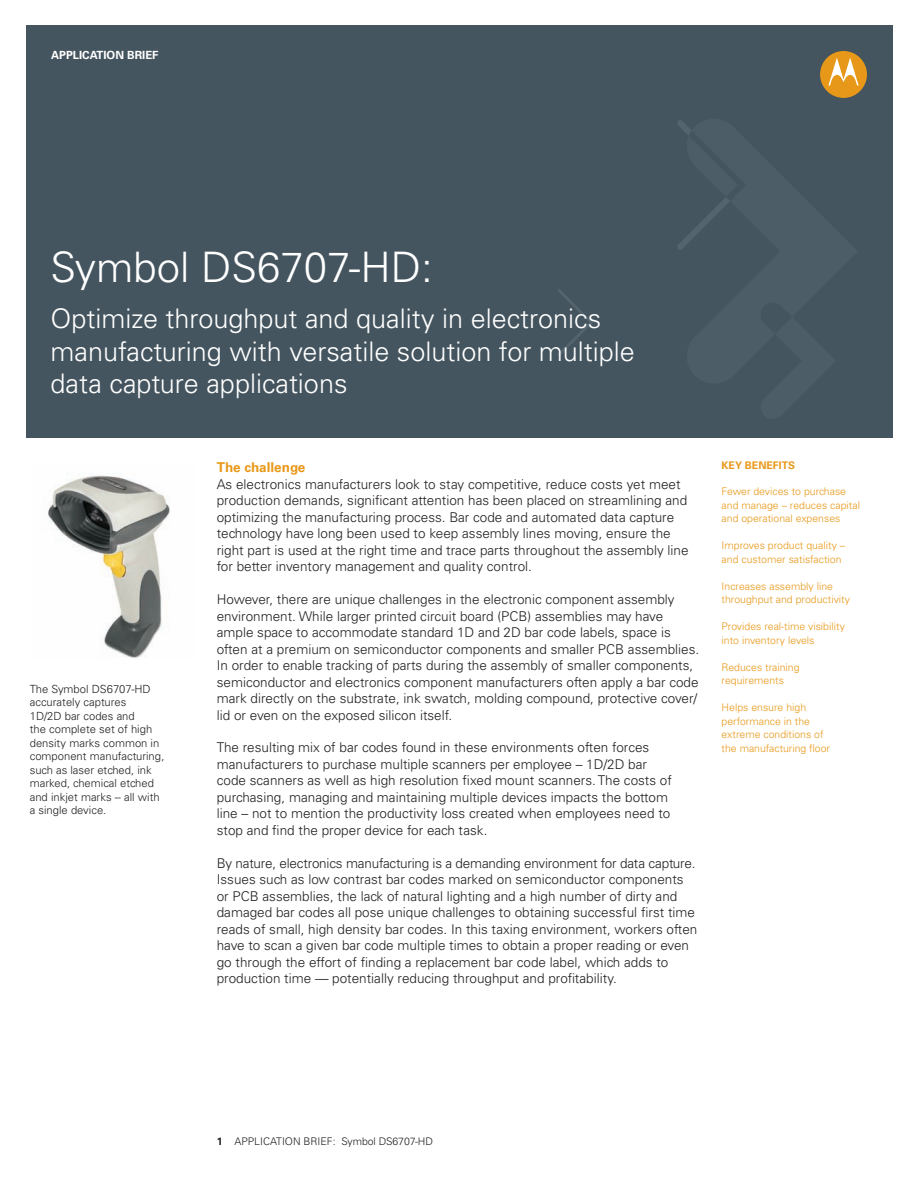
<style>
.page{position:relative;width:918px;height:1188px;background:#fff}
.page>*{position:absolute;margin:0;border:0;box-sizing:border-box;transform-origin:0 0}
.Product_name{font:300 42px "Univers LT Std";color:#fff}
.Product_name-2{font:300 27px/32.4px "Univers LT Std";color:#fff}
.Body_copy{font:300 13.5px/16.5px "Univers LT Std";color:#231f20}
.Body_Heading_3{font:700 13.5px "Univers LT Std";color:#e89818}
.Product_name_Descrip{font:300 11.25px/13.5px "Univers LT Std";color:#231f20}
.Data_sheet_header{font:700 11.25px "Univers LT Std";color:#fff}
.Caption_body{font:300 10.5px/13.5px "Univers LT Std";color:#e89818}
.Descriptor{font:300 10.5px "Univers LT Std";letter-spacing:-.01em;color:#231f20}
.Caption_head{font:700 10.5px "Univers LT Std";color:#e89818}
.s1{font-weight:700}
</style>
<div class="page">
<div style="left:26px;top:26px;width:866px;height:412px;background:#45555f"></div>
<svg style="left:820px;top:51px;width:47px;height:47px"></svg>
<svg style="left:558px;top:289px;width:35px;height:67px"></svg>
<svg style="left:677px;top:120px;width:53px;height:130px"></svg>
<img style="left:47px;top:475px;width:123px;height:183px">
<p class="Data_sheet_header" style="left:51px;top:49px;width:109px">APPLICATION BRIEF</p>
<p class="Product_name" style="left:51px;top:242px;width:384px">Symbol DS6707-HD:</p>
<p class="Product_name-2" style="left:51px;top:303px;width:586px">Optimize throughput and quality in electronics manufacturing with versatile solution for multiple data capture applications</p>
<p class="Product_name_Descrip" style="left:30px;top:682px;width:136px">The Symbol DS6707-HD accurately captures<br>1D/2D bar codes and<br>the complete set of high density marks common in component manufacturing, such as laser etched, ink marked, chemical etched and inkjet marks -- all with a single device.</p>
<p class="Body_Heading_3" style="left:217px;top:460px;width:90px">The challenge</p>
<p class="Body_copy" style="left:217px;top:476px;width:473px">As electronics manufacturers look to stay competitive, reduce costs yet meet production demands, significant attention has been placed on streamlining and optimizing the manufacturing process. Bar code and automated data capture technology have long been used to keep assembly lines moving, ensure the right part is used at the right time and trace parts throughout the assembly line for better inventory management and quality control.</p>
<p class="Body_copy" style="left:217px;top:591px;width:484px">However, there are unique challenges in the electronic component assembly environment. While larger printed circuit board (PCB) assemblies may have ample space to accommodate standard 1D and 2D bar code labels, space is often at a premium on semiconductor components and smaller PCB assemblies.<br>In order to enable tracking of parts during the assembly of smaller components, semiconductor and electronics component manufacturers often apply a bar code mark directly on the substrate, ink swatch, molding compound, protective cover/ lid or even on the exposed silicon itself.</p>
<p class="Body_copy" style="left:217px;top:739px;width:457px">The resulting mix of bar codes found in these environments often forces manufacturers to purchase multiple scanners per employee – 1D/2D bar code scanners as well as high resolution fixed mount scanners. The costs of purchasing, managing and maintaining multiple devices impacts the bottom line – not to mention the productivity loss created when employees need to stop and find the proper device for each task.</p>
<p class="Body_copy" style="left:217px;top:855px;width:482px">By nature, electronics manufacturing is a demanding environment for data capture.<br>Issues such as low contrast bar codes marked on semiconductor components or PCB assemblies, the lack of natural lighting and a high number of dirty and damaged bar codes all pose unique challenges to obtaining successful first time reads of small, high density bar codes. In this taxing environment, workers often have to scan a given bar code multiple times to obtain a proper reading or even go through the effort of finding a replacement bar code label, which adds to production time — potentially reducing throughput and profitability.</p>
<p class="Caption_head" style="left:722px;top:459px;width:75px">KEY BENEFITS</p>
<p class="Caption_body" style="left:722px;top:485px;width:140px">Fewer devices to purchase and manage – reduces capital and operational expenses</p>
<p class="Caption_body" style="left:722px;top:539px;width:125px">Improves product quality – and customer satisfaction</p>
<p class="Caption_body" style="left:722px;top:579px;width:130px">Increases assembly line throughput and productivity</p>
<p class="Caption_body" style="left:722px;top:620px;width:125px">Provides real-time visibility into inventory levels</p>
<p class="Caption_body" style="left:722px;top:660px;width:79px">Reduces training requirements</p>
<p class="Caption_body" style="left:722px;top:701px;width:110px">Helps ensure high performance in the extreme conditions of the manufacturing floor</p>
<p class="Descriptor" style="left:217px;top:1135px;width:49px"><span class="s1">1</span> Applicati</p>
<p class="Descriptor" style="left:285px;top:1135px;width:150px">on BRIEF: Symbol DS6707-HD</p>
</div>
